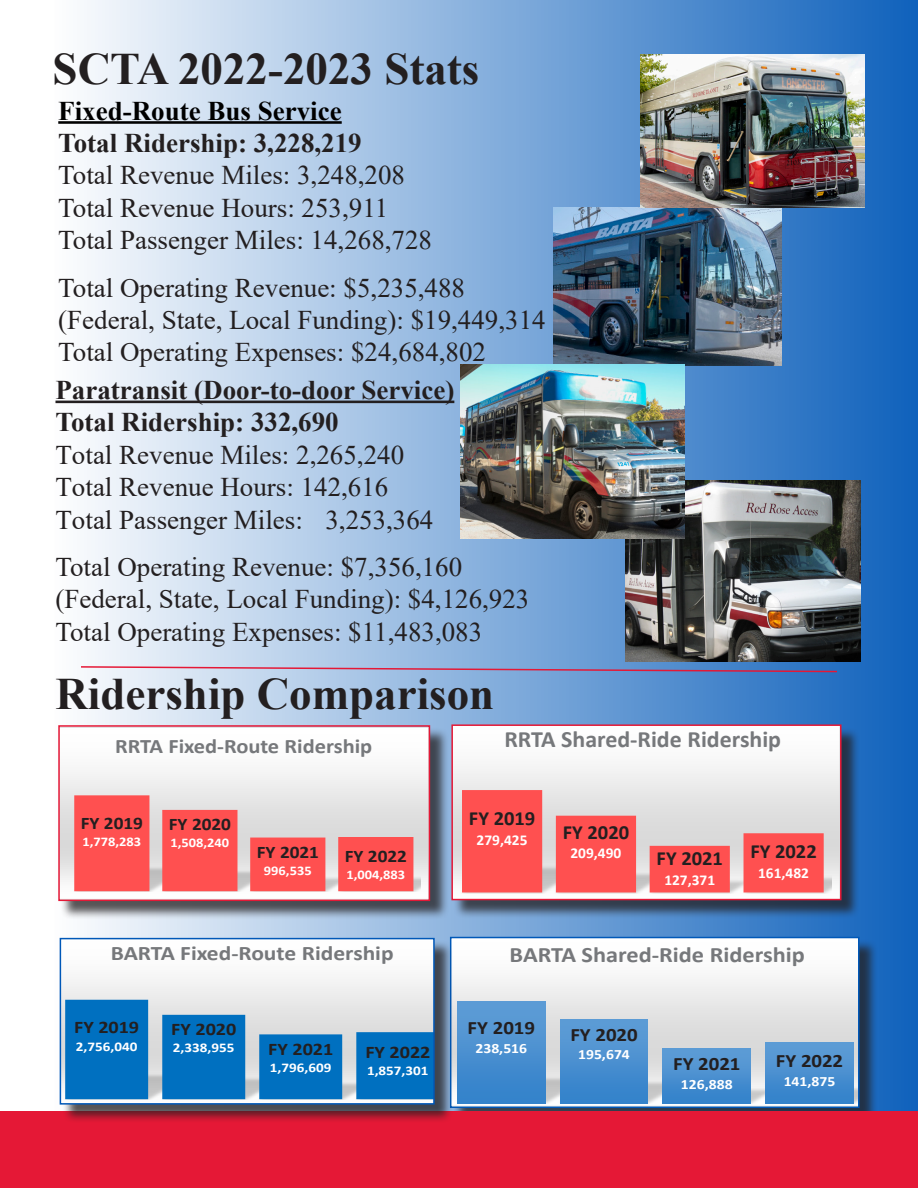
<style>
.page{position:relative;width:918px;height:1188px;background:#fff}
.page>*{position:absolute;margin:0;border:0;box-sizing:border-box;transform-origin:0 0}
.t1{font:700 45px "Times New Roman";color:#231f20}
.t2{font:27px "Times New Roman";color:#231f20}
.t3{font:700 27px "Times New Roman";color:#231f20}
.t4{font:700 27px "Times New Roman";color:#000}
.t5{font:700 23.4px "Calibri";color:#76787b}
.t6{font:700 22.05px "Calibri";color:#76787b;scale:1.1 1}
.t7{font:700 20.7px "Calibri";color:#76787b;scale:1.14 1}
.t8{font:700 20.55px "Calibri";color:#76787b;scale:1.09 1}
.t9{font:700 20.1px "Calibri";color:#231f20}
.t10{font:700 18.9px "Calibri";color:#231f20;scale:1.1 1}
.t11{font:700 17.7px "Calibri";color:#231f20;scale:1.09 1}
.t12{font:700 17.7px "Calibri";color:#231f20;scale:1.14 1}
.t13{font:700 15px "Calibri";color:#fff}
.t14{font:700 14.25px "Calibri";color:#fff;scale:1.1 1}
.t15{font:700 13.35px "Calibri";color:#fff;scale:1.14 1}
.t16{font:700 13.2px "Calibri";color:#fff;scale:1.09 1}
.t17{font:9.3px "Calibri";letter-spacing:.005em;color:#231f20}
</style>
<div class="page">
<div style="left:54px;top:0;width:864px;height:1188px;background:linear-gradient(to right,#fdfdfe,#0f61bc)"></div>
<hr style="left:58px;top:121px;width:284px;height:3px;background:#000">
<div style="left:61px;top:727px;width:388px;height:193px;background:#231f20;opacity:.75"></div>
<svg style="left:61px;top:729px;width:366px;height:169px"></svg>
<img style="left:69px;top:865px;width:351px;height:27px">
<svg style="left:74px;top:795px;width:339px;height:96px;background:#f38181"></svg>
<div style="left:58px;top:725px;width:372px;height:176px;border:2px solid #e51836"></div>
<div style="left:452px;top:939px;width:426px;height:188px;background:#231f20;opacity:.75"></div>
<svg style="left:453px;top:940px;width:404px;height:165px"></svg>
<div style="left:450px;top:937px;width:410px;height:171px;border:2px solid #0058b8"></div>
<div style="left:454px;top:727px;width:406px;height:192px;background:#231f20;opacity:.75"></div>
<svg style="left:454px;top:727px;width:385px;height:170px"></svg>
<div style="left:451px;top:724px;width:391px;height:176px;border:2px solid #e51836"></div>
<svg style="left:79px;top:665px;width:760px;height:8px;background:#9d96bf"></svg>
<div style="left:0;top:1111px;width:918px;height:77px;background:#e51836"></div>
<img style="left:554px;top:207px;width:228px;height:159px">
<img style="left:640px;top:54px;width:225px;height:153px">
<hr style="left:55px;top:401px;width:399px;height:2px;background:#231f20">
<div style="left:62px;top:940px;width:391px;height:183px;background:#231f20;opacity:.75"></div>
<svg style="left:63px;top:941px;width:369px;height:161px"></svg>
<div style="left:60px;top:938px;width:375px;height:167px;border:2px solid #0058b8"></div>
<img style="left:626px;top:480px;width:234px;height:181px">
<img style="left:460px;top:364px;width:225px;height:175px">
<p class="t1" style="left:53px;top:37px;width:428px">SCTA 2022-2023 Stats</p>
<p class="t4" style="left:58px;top:91px;width:285px">Fixed-Route Bus Service</p>
<p class="t3" style="left:58px;top:123px;width:305px">Total Ridership: 3,228,219</p>
<p class="t2" style="left:58px;top:156px;width:348px">Total Revenue Miles: 3,248,208</p>
<p class="t2" style="left:58px;top:189px;width:332px">Total Revenue Hours: 253,911</p>
<p class="t2" style="left:58px;top:221px;width:375px">Total Passenger Miles: 14,268,728</p>
<p class="t2" style="left:58px;top:268px;width:408px">Total Operating Revenue: $5,235,488</p>
<p class="t2" style="left:58px;top:301px;width:489px">(Federal, State, Local Funding): $19,449,314</p>
<p class="t2" style="left:58px;top:333px;width:429px">Total Operating Expenses: $24,684,802</p>
<p class="t3" style="left:55px;top:370px;width:400px">Paratransit (Door-to-door Service)</p>
<p class="t3" style="left:55px;top:403px;width:285px">Total Ridership: 332,690</p>
<p class="t2" style="left:55px;top:436px;width:350px">Total Revenue Miles: 2,265,240</p>
<p class="t2" style="left:55px;top:468px;width:334px">Total Revenue Hours: 142,616</p>
<p class="t2" style="left:55px;top:500px;width:379px">Total Passenger Miles: 3,253,364</p>
<p class="t2" style="left:55px;top:548px;width:408px">Total Operating Revenue: $7,356,160</p>
<p class="t2" style="left:55px;top:580px;width:475px">(Federal, State, Local Funding): $4,126,923</p>
<p class="t2" style="left:55px;top:613px;width:428px">Total Operating Expenses: $11,483,083</p>
<p class="t1" style="left:56px;top:662px;width:440px">Ridership Comparison</p>
<p class="t17" style="left:476px;top:695px;width:33px">279,425</p>
<p class="t8" style="left:115px;top:731px;width:237px">RRTA Fixed-Route Ridership</p>
<p class="t11" style="left:81px;top:810px;width:59px">FY 2019</p>
<p class="t16" style="left:82px;top:832px;width:55px">1,778,283</p>
<p class="t11" style="left:169px;top:812px;width:59px">FY 2020</p>
<p class="t16" style="left:170px;top:834px;width:55px">1,508,240</p>
<p class="t11" style="left:257px;top:839px;width:59px">FY 2021</p>
<p class="t16" style="left:264px;top:861px;width:45px">996,535</p>
<p class="t11" style="left:345px;top:843px;width:59px">FY 2022</p>
<p class="t16" style="left:346px;top:865px;width:55px">1,004,883</p>
<p class="t7" style="left:111px;top:938px;width:250px">BARTA Fixed-Route Ridership</p>
<p class="t12" style="left:74px;top:1015px;width:59px">FY 2019</p>
<p class="t15" style="left:76px;top:1037px;width:55px">2,756,040</p>
<p class="t12" style="left:171px;top:1017px;width:59px">FY 2020</p>
<p class="t15" style="left:173px;top:1039px;width:55px">2,338,955</p>
<p class="t12" style="left:268px;top:1036px;width:59px">FY 2021</p>
<p class="t15" style="left:270px;top:1058px;width:55px">1,796,609</p>
<p class="t12" style="left:365px;top:1039px;width:59px">FY 2022</p>
<p class="t15" style="left:367px;top:1061px;width:55px">1,857,301</p>
<p class="t5" style="left:505px;top:723px;width:278px">RRTA Shared-Ride Ridership</p>
<p class="t9" style="left:469px;top:805px;width:68px">FY 2019</p>
<p class="t13" style="left:477px;top:830px;width:52px">279,425</p>
<p class="t9" style="left:563px;top:818px;width:68px">FY 2020</p>
<p class="t13" style="left:571px;top:843px;width:52px">209,490</p>
<p class="t9" style="left:657px;top:844px;width:68px">FY 2021</p>
<p class="t13" style="left:664px;top:869px;width:52px">127,371</p>
<p class="t9" style="left:750px;top:837px;width:68px">FY 2022</p>
<p class="t13" style="left:758px;top:862px;width:52px">161,482</p>
<p class="t6" style="left:510px;top:939px;width:270px">BARTA Shared-Ride Ridership</p>
<p class="t10" style="left:468px;top:1014px;width:63px">FY 2019</p>
<p class="t14" style="left:475px;top:1038px;width:49px">238,516</p>
<p class="t10" style="left:570px;top:1021px;width:63px">FY 2020</p>
<p class="t14" style="left:578px;top:1045px;width:49px">195,674</p>
<p class="t10" style="left:673px;top:1051px;width:63px">FY 2021</p>
<p class="t14" style="left:681px;top:1074px;width:49px">126,888</p>
<p class="t10" style="left:776px;top:1048px;width:63px">FY 2022</p>
<p class="t14" style="left:784px;top:1071px;width:49px">141,875</p>
</div>
